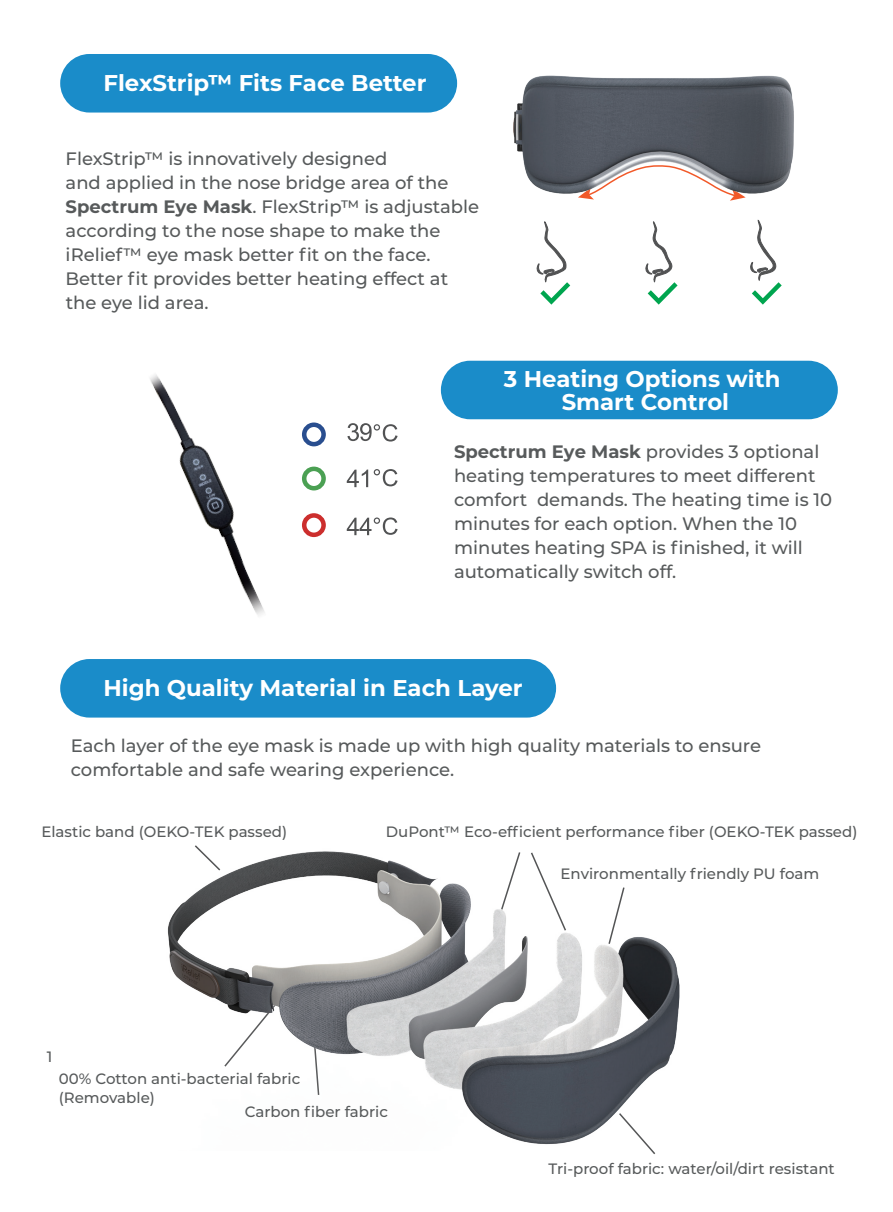
<style>
.page{position:relative;width:893px;height:1212px;background:#fff}
.page>*{position:absolute;margin:0;border:0;box-sizing:border-box;transform-origin:0 0}
.t1{font:700 22.8px/22.5px "Montserrat";color:#fff;text-align:center}
.t2{font:500 18px/24px "Montserrat";color:#575a5b}
.t3{font:500 15px/19.5px "Montserrat";color:#575a5b}
.s1{font-weight:700}
</style>
<div class="page">
<svg style="left:536px;top:221px;width:34px;height:84px"></svg>
<svg style="left:645px;top:221px;width:32px;height:84px"></svg>
<svg style="left:750px;top:219px;width:32px;height:86px"></svg>
<div style="left:60px;top:54px;width:397px;height:59px;background:#1a8cc9;border-radius:29px"></div>
<div style="left:60px;top:659px;width:496px;height:58px;background:#1a8cc9;border-radius:29px"></div>
<div style="left:441px;top:361px;width:397px;height:58px;background:#1a8cc9;border-radius:29px"></div>
<img style="left:513px;top:75px;width:281px;height:126px">
<svg style="left:650px;top:1150px;width:6px;height:5px"></svg>
<img style="left:75px;top:374px;width:282px;height:289px">
<div style="left:302px;top:422px;width:24px;height:24px;border:4px solid #294e8f;border-radius:50%"></div>
<div style="left:302px;top:467px;width:24px;height:23px;border:4px solid #4ba053;border-radius:50%"></div>
<div style="left:302px;top:513px;width:24px;height:24px;border:4px solid #cc2e2d;border-radius:50%"></div>
<svg style="left:374px;top:469px;width:24px;height:17px"></svg>
<svg style="left:347px;top:517px;width:51px;height:18px"></svg>
<svg style="left:347px;top:469px;width:21px;height:18px"></svg>
<svg style="left:347px;top:423px;width:51px;height:18px"></svg>
<img style="left:167px;top:845px;width:513px;height:305px">
<p class="t1" style="left:103px;top:71px;width:325px">FlexStrip™ Fits Face Better</p>
<p class="t2" style="left:66px;top:146px;width:415px">FlexStrip™ is innovatively designed<br>and applied in the nose bridge area of the <span class="s1">Spectrum Eye Mask</span>. FlexStrip™ is adjustable according to the nose shape to make the iRelief™ eye mask better fit on the face.<br>Better fit provides better heating effect at the eye lid area.</p>
<p class="t1" style="left:504px;top:367px;width:278px">3 Heating Options with<br>Smart Control</p>
<p class="t2" style="left:454px;top:439px;width:380px"><span class="s1">Spectrum Eye Mask</span> provides 3 optional heating temperatures to meet different comfort demands. The heating time is 10 minutes for each option. When the 10 minutes heating SPA is finished, it will automatically switch off.</p>
<p class="t1" style="left:103px;top:676px;width:421px">High Quality Material in Each Layer</p>
<p class="t2" style="left:71px;top:733px;width:692px">Each layer of the eye mask is made up with high quality materials to ensure comfortable and safe wearing experience.</p>
<p class="t3" style="left:41px;top:821px;width:247px">Elastic band (OEKO-TEK passed)</p>
<p class="t3" style="left:386px;top:821px;width:473px">DuPont™ Eco-efficient performance fiber (OEKO-TEK passed)</p>
<p class="t3" style="left:561px;top:863px;width:260px">Environmentally friendly PU foam</p>
<p class="t3" style="left:47px;top:1046px;width:7px">1</p>
<p class="t3" style="left:59px;top:1068px;width:243px">00% Cotton anti-bacterial fabric (Removable)</p>
<p class="t3" style="left:245px;top:1101px;width:145px">Carbon fiber fabric</p>
<p class="t3" style="left:548px;top:1158px;width:288px">Tri-proof fabric: water/oil/dirt resistant</p>
</div>
